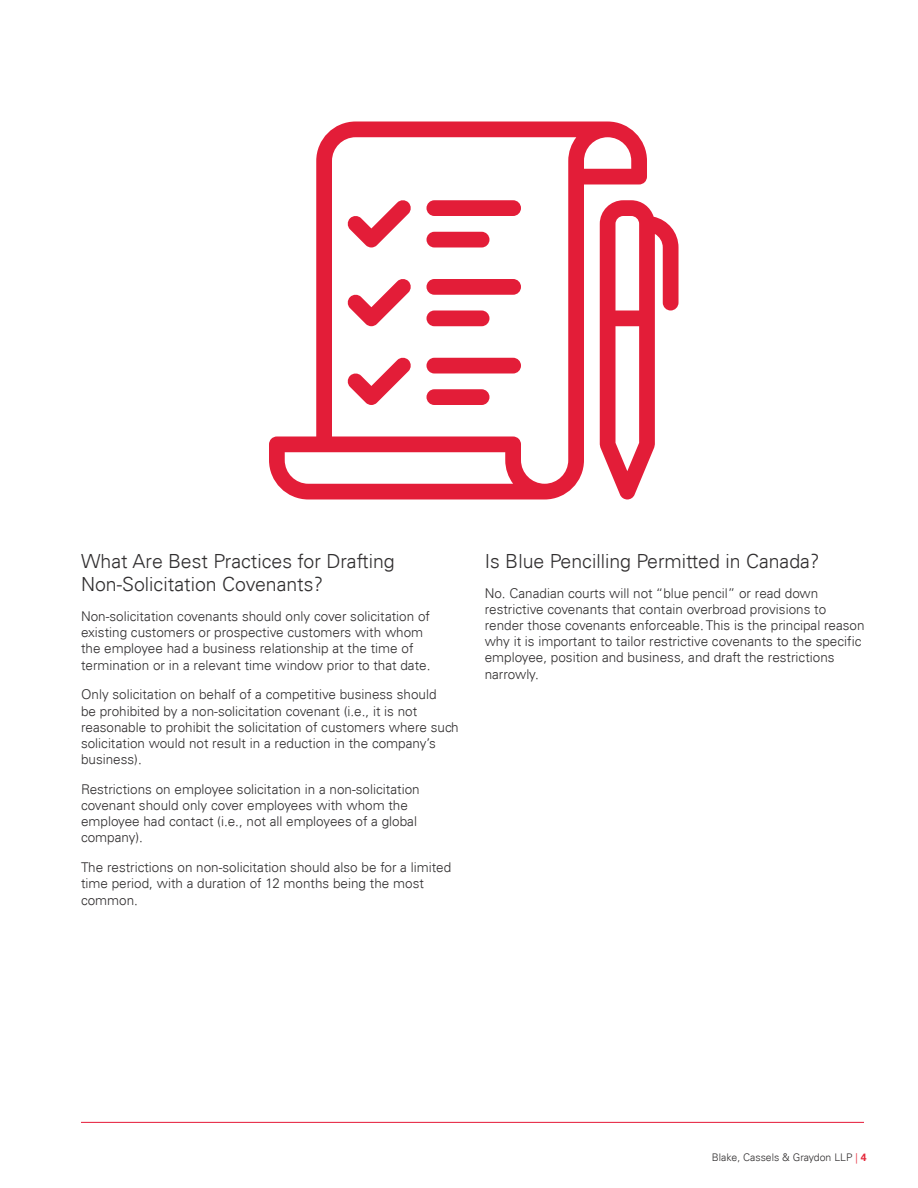
<style>
.page{position:relative;width:918px;height:1188px;background:#fff}
.page>*{position:absolute;margin:0;border:0;box-sizing:border-box;transform-origin:0 0}
.t1{font:300 19.5px/23.4px "Univers 45";color:#312f30}
.t2{font:300 13.5px/16.2px "Univers 45";color:#312f30}
.t3{font:300 10.5px "Univers 45";color:#312f30}
.s1{color:#e52a3c}
.s2{font-family:"Univers 65";font-weight:700;color:#e52a3c}
</style>
<div class="page">
<hr style="left:81px;top:1122px;width:783px;height:1px;background:#e51836">
<svg style="left:269px;top:122px;width:410px;height:378px"></svg>
<h1 class="t1" style="left:81px;top:549px;width:315px">What Are Best Practices for Drafting<br>Non-Solicitation Covenants?</h1>
<p class="t2" style="left:81px;top:608px;width:351px">Non-solicitation covenants should only cover solicitation of existing customers or prospective customers with whom the employee had a business relationship at the time of termination or in a relevant time window prior to that date.</p>
<p class="t2" style="left:81px;top:686px;width:379px">Only solicitation on behalf of a competitive business should<br>be prohibited by a non-solicitation covenant (i.e., it is not reasonable to prohibit the solicitation of customers where such solicitation would not result in a reduction in the company’s business).</p>
<p class="t2" style="left:81px;top:781px;width:340px">Restrictions on employee solicitation in a non-solicitation covenant should only cover employees with whom the employee had contact (i.e., not all employees of a global company).</p>
<p class="t2" style="left:81px;top:859px;width:372px">The restrictions on non-solicitation should also be for a limited time period, with a duration of 12 months being the most common.</p>
<h1 class="t1" style="left:485px;top:549px;width:336px">Is Blue Pencilling Permitted in Canada?</h1>
<p class="t2" style="left:485px;top:585px;width:381px">No. Canadian courts will not “blue pencil” or read down restrictive covenants that contain overbroad provisions to render those covenants enforceable. This is the principal reason why it is important to tailor restrictive covenants to the specific employee, position and business, and draft the restrictions narrowly.</p>
<p class="t3" style="left:712px;top:1151px;width:156px">Blake, Cassels &amp; Graydon LLP <span class="s1">|</span> <span class="s2">4</span></p>
</div>
